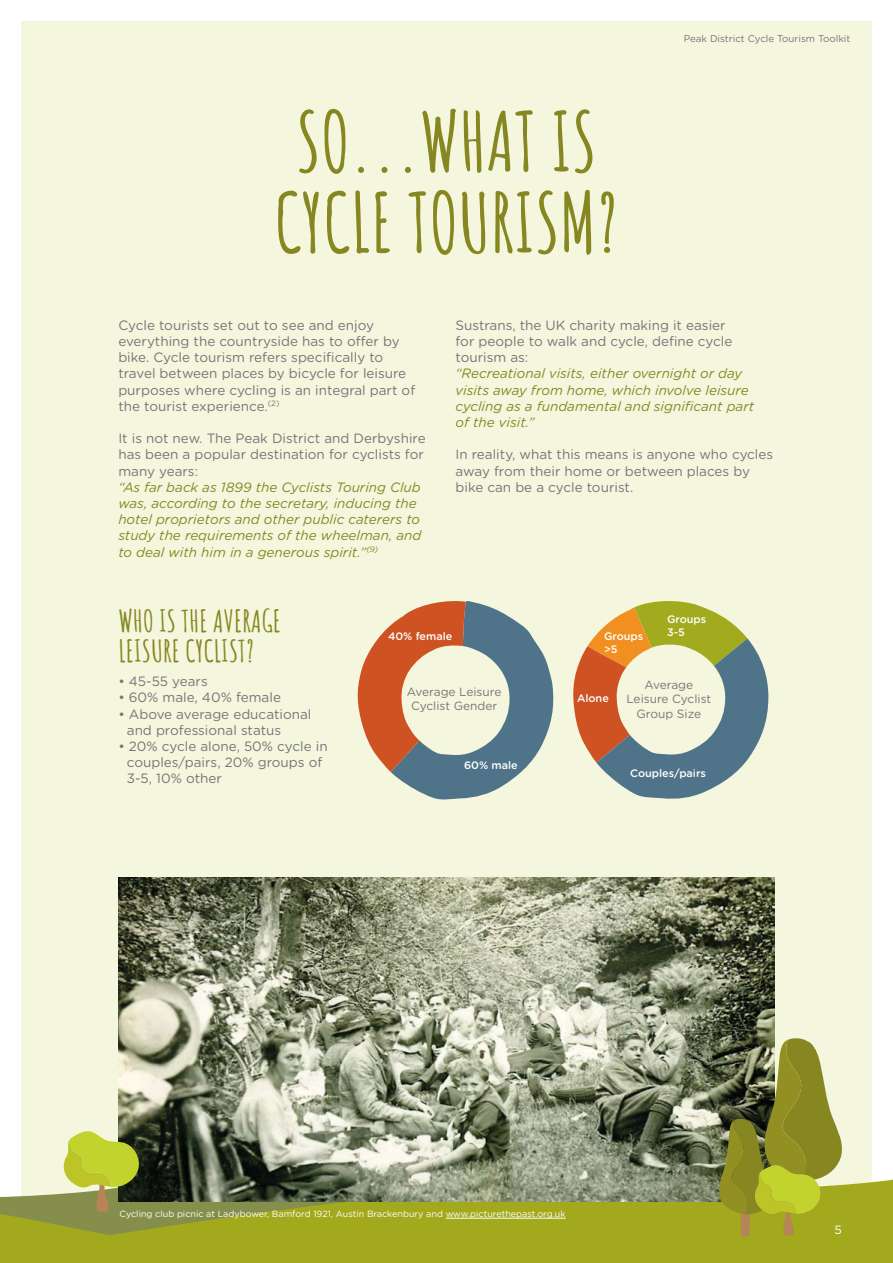
<style>
.page{position:relative;width:893px;height:1263px;background:#fff}
.page>*{position:absolute;margin:0;border:0;box-sizing:border-box;transform-origin:0 0}
.t1{font:700 81px/81px "Amatic SC";color:#868721}
.t2{font:700 30px/30px "Amatic SC";color:#868721}
.t3{font:13.5px/16.2px "Gotham Rounded";color:#767576}
.t4{font:italic 13.5px/16.2px "Gotham Rounded";color:#868721}
.t5{font:12px "Gotham Rounded";color:#fff}
.t6{font:11.85px/14.2px "Gotham Rounded";color:#767576;text-align:center}
.t7{font:500 10.8px/13px "Gotham Rounded";color:#fff}
.t8{font:9.75px "Gotham Rounded";color:#767576}
.t9{font:9px "Gotham Rounded";color:#fff}
</style>
<div class="page">
<div style="left:21px;top:21px;width:851px;height:1221px;background:#f4f6de"></div>
<div style="left:370px;top:1179px;width:523px;height:84px;background:#a2a91d"></div>
<img style="left:118px;top:877px;width:657px;height:325px">
<svg style="left:357px;top:601px;width:197px;height:199px"></svg>
<svg style="left:573px;top:601px;width:196px;height:198px"></svg>
<svg style="left:719px;top:1038px;width:125px;height:198px;background:#92953d"></svg>
<svg style="left:0;top:1130px;width:370px;height:133px;background:#8e954a"></svg>
<hr style="left:446px;top:1218px;width:120px;height:1px;background:#fff">
<h1 class="t1" style="left:275px;top:96px;width:345px">SO...WHAT IS<br>CYCLE TOURISM?</h1>
<p class="t8" style="left:684px;top:32px;width:168px">Peak District Cycle Tourism Toolkit</p>
<p class="t3" style="left:118px;top:316px;width:298px">Cycle tourists set out to see and enjoy everything the countryside has to offer by bike. Cycle tourism refers specifically to travel between places by bicycle for leisure purposes where cycling is an integral part of the tourist experience.<sup>(2)</sup></p>
<p class="t3" style="left:118px;top:430px;width:309px">It is not new. The Peak District and Derbyshire has been a popular destination for cyclists for many years:</p>
<p class="t4" style="left:118px;top:478px;width:305px">“As far back as 1899 the Cyclists Touring Club was, according to the secretary, inducing the hotel proprietors and other public caterers to study the requirements of the wheelman, and to deal with him in a generous spirit.”<sup>(9)</sup></p>
<p class="t3" style="left:455px;top:316px;width:278px">Sustrans, the UK charity making it easier for people to walk and cycle, define cycle tourism as:</p>
<p class="t4" style="left:455px;top:365px;width:300px">“Recreational visits, either overnight or day visits away from home, which involve leisure cycling as a fundamental and significant part of the visit.”</p>
<p class="t3" style="left:455px;top:446px;width:319px">In reality, what this means is anyone who cycles away from their home or between places by bike can be a cycle tourist.</p>
<h2 class="t2" style="left:118px;top:603px;width:164px">WHO IS THE AVERAGE<br>LEISURE CYCLIST?</h2>
<p class="t3" style="left:118px;top:673px;width:91px">• 45-55 years</p>
<p class="t3" style="left:118px;top:689px;width:164px">• 60% male, 40% female</p>
<p class="t3" style="left:127px;top:705px;width:186px;text-indent:-9px">• Above average educational and professional status</p>
<p class="t3" style="left:127px;top:737px;width:202px;text-indent:-9px">• 20% cycle alone, 50% cycle in couples/pairs, 20% groups of<br>3-5, 10% other</p>
<p class="t7" style="left:388px;top:629px;width:66px">40% female</p>
<p class="t6" style="left:407px;top:684px;width:96px">Average Leisure<br>Cyclist Gender</p>
<p class="t7" style="left:464px;top:758px;width:55px">60% male</p>
<p class="t7" style="left:604px;top:629px;width:41px">Groups &gt;5</p>
<p class="t7" style="left:667px;top:612px;width:41px">Groups<br>3-5</p>
<p class="t7" style="left:577px;top:691px;width:33px">Alone</p>
<p class="t6" style="left:626px;top:677px;width:86px">Average<br>Leisure Cyclist<br>Group Size</p>
<p class="t7" style="left:630px;top:766px;width:77px">Couples/pairs</p>
<p class="t9" style="left:120px;top:1208px;width:447px">Cycling club picnic at Ladybower, Bamford 1921, Austin Brackenbury and www.picturethepast.org.uk</p>
<p class="t5" style="left:835px;top:1222px;width:9px">5</p>
</div>
